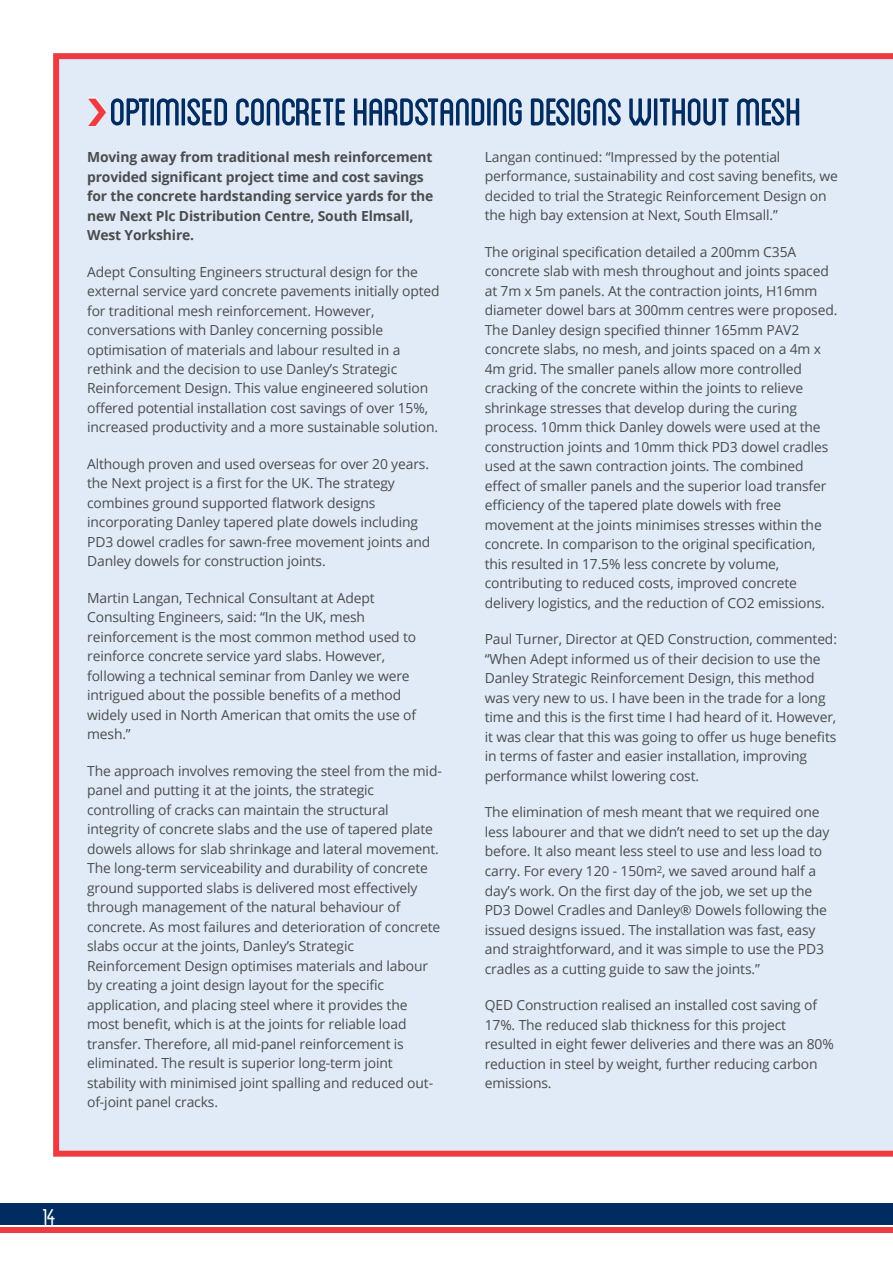
<style>
.page{position:relative;width:893px;height:1263px;background:#fff}
.page>*{position:absolute;margin:0;border:0;box-sizing:border-box;transform-origin:0 0}
.t1{font:54.75px "Blanch Caps";letter-spacing:-.03em;color:#002c62}
.t2{font:condensed 24px "Blanch";color:#fff}
.t3{font:13.8px/19.5px "Open Sans";letter-spacing:-.01em;color:#4b4c4d}
.t4{font:700 13.8px/19.5px "Open Sans";letter-spacing:-.01em;color:#4b4c4d}
</style>
<div class="page">
<div style="left:0;top:1203px;width:893px;height:22px;background:#002c62"></div>
<div style="left:0;top:1227px;width:893px;height:6px;background:#ee3a41"></div>
<div style="left:53px;top:53px;width:840px;height:1104px;background:#e1ebf7"></div>
<svg style="left:88px;top:98px;width:18px;height:27px"></svg>
<h1 class="t1" style="left:109px;top:87px;width:694px">OPTIMISED CONCRETE HARDSTANDING DESIGNS WITHOUT MESH</h1>
<p class="t4" style="left:87px;top:147px;width:348px">Moving away from traditional mesh reinforcement provided significant project time and cost savings for the concrete hardstanding service yards for the new Next Plc Distribution Centre, South Elmsall, West Yorkshire.</p>
<p class="t3" style="left:87px;top:261px;width:354px">Adept Consulting Engineers structural design for the external service yard concrete pavements initially opted for traditional mesh reinforcement. However, conversations with Danley concerning possible optimisation of materials and labour resulted in a rethink and the decision to use Danley’s Strategic Reinforcement Design. This value engineered solution offered potential installation cost savings of over 15%, increased productivity and a more sustainable solution.</p>
<p class="t3" style="left:87px;top:454px;width:345px">Although proven and used overseas for over 20 years. the Next project is a first for the UK. The strategy combines ground supported flatwork designs incorporating Danley tapered plate dowels including PD3 dowel cradles for sawn-free movement joints and Danley dowels for construction joints.</p>
<p class="t3" style="left:87px;top:588px;width:331px">Martin Langan, Technical Consultant at Adept Consulting Engineers, said: “In the UK, mesh reinforcement is the most common method used to reinforce concrete service yard slabs. However, following a technical seminar from Danley we were intrigued about the possible benefits of a method widely used in North American that omits the use of mesh.”</p>
<p class="t3" style="left:87px;top:761px;width:356px">The approach involves removing the steel from the mid&shy;panel and putting it at the joints, the strategic controlling of cracks can maintain the structural integrity of concrete slabs and the use of tapered plate dowels allows for slab shrinkage and lateral movement.<br>The long-term serviceability and durability of concrete ground supported slabs is delivered most effectively through management of the natural behaviour of concrete. As most failures and deterioration of concrete slabs occur at the joints, Danley’s Strategic Reinforcement Design optimises materials and labour by creating a joint design layout for the specific application, and placing steel where it provides the most benefit, which is at the joints for reliable load transfer. Therefore, all mid-panel reinforcement is eliminated. The result is superior long-term joint stability with minimised joint spalling and reduced out&shy;of-joint panel cracks.</p>
<p class="t3" style="left:485px;top:147px;width:355px">Langan continued: “Impressed by the potential performance, sustainability and cost saving benefits, we decided to trial the Strategic Reinforcement Design on the high bay extension at Next, South Elmsall.”</p>
<p class="t3" style="left:485px;top:242px;width:354px">The original specification detailed a 200mm C35A concrete slab with mesh throughout and joints spaced at 7m x 5m panels. At the contraction joints, H16mm diameter dowel bars at 300mm centres were proposed.<br>The Danley design specified thinner 165mm PAV2 concrete slabs, no mesh, and joints spaced on a 4m x 4m grid. The smaller panels allow more controlled cracking of the concrete within the joints to relieve shrinkage stresses that develop during the curing process. 10mm thick Danley dowels were used at the construction joints and 10mm thick PD3 dowel cradles used at the sawn contraction joints. The combined effect of smaller panels and the superior load transfer efficiency of the tapered plate dowels with free movement at the joints minimises stresses within the concrete. In comparison to the original specification, this resulted in 17.5% less concrete by volume, contributing to reduced costs, improved concrete delivery logistics, and the reduction of CO2 emissions.</p>
<p class="t3" style="left:485px;top:629px;width:354px">Paul Turner, Director at QED Construction, commented: “When Adept informed us of their decision to use the Danley Strategic Reinforcement Design, this method was very new to us. I have been in the trade for a long time and this is the first time I had heard of it. However, it was clear that this was going to offer us huge benefits in terms of faster and easier installation, improving performance whilst lowering cost.</p>
<p class="t3" style="left:485px;top:802px;width:346px">The elimination of mesh meant that we required one less labourer and that we didn’t need to set up the day before. It also meant less steel to use and less load to carry. For every 120 - 150m<sup>2</sup>, we saved around half a day’s work. On the first day of the job, we set up the PD3 Dowel Cradles and Danley® Dowels following the issued designs issued. The installation was fast, easy and straightforward, and it was simple to use the PD3 cradles as a cutting guide to saw the joints.”</p>
<p class="t3" style="left:485px;top:995px;width:350px">QED Construction realised an installed cost saving of 17%. The reduced slab thickness for this project resulted in eight fewer deliveries and there was an 80% reduction in steel by weight, further reducing carbon emissions.</p>
<h2 class="t2" style="left:43px;top:1204px;width:15px">14</h2>
</div>
